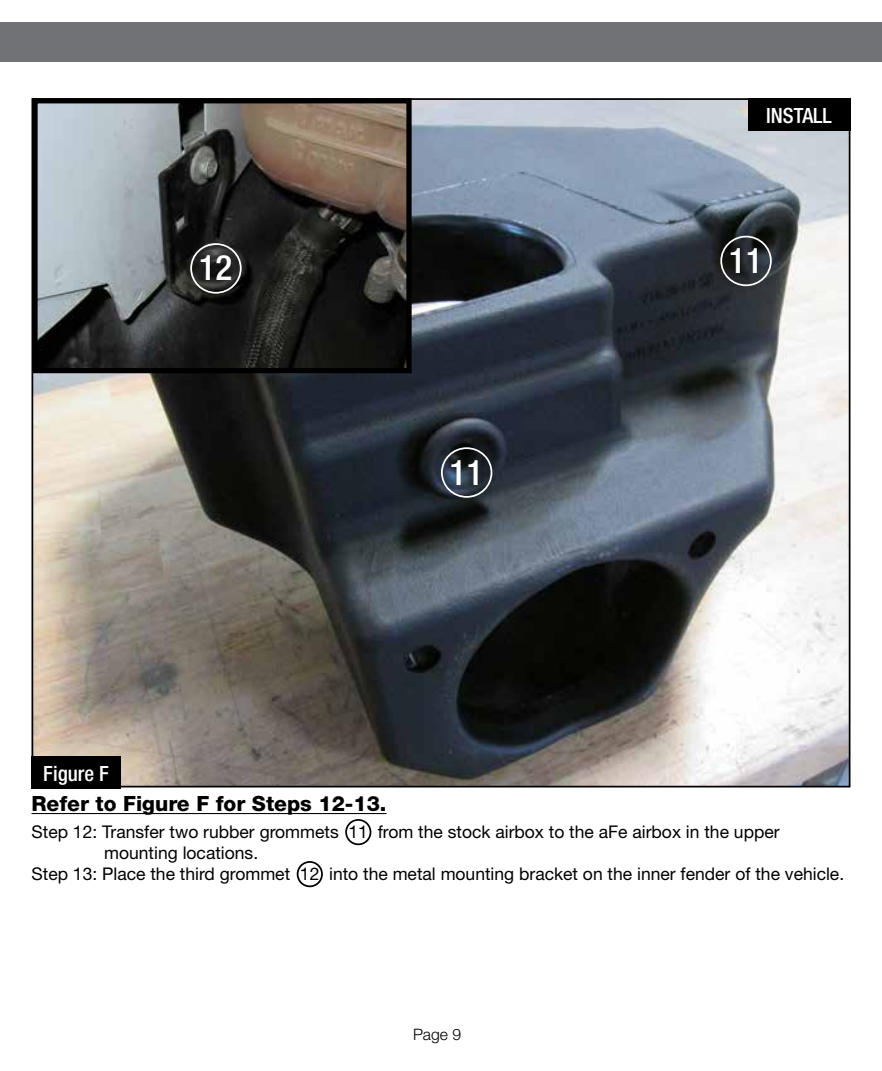
<style>
.page{position:relative;width:882px;height:1071px;background:#fff}
.page>*{position:absolute;margin:0;border:0;box-sizing:border-box;transform-origin:0 0}
.t1{font:500 condensed 35px "Helvetica Neue";color:#fff}
.t2{font:800 21px "Helvetica Neue";color:#000}
.t3{font:500 condensed 21px "Helvetica Neue";color:#fff}
.t4{font:17.5px "Helvetica Neue";color:#000}
.t5{font:300 15.75px "Helvetica Neue";color:#000}
</style>
<div class="page">
<div style="left:0;top:23px;width:882px;height:39px;background:#717275"></div>
<img style="left:35px;top:101px;width:812px;height:683px">
<div style="left:32px;top:756px;width:89px;height:33px;background:#000"></div>
<hr style="left:32px;top:813px;width:355px;height:1px;background:#000">
<div style="left:297px;top:861px;width:26px;height:26px;border:2px solid #000;border-radius:50%"></div>
<div style="left:345px;top:819px;width:26px;height:26px;border:2px solid #000;border-radius:50%"></div>
<img style="left:38px;top:104px;width:368px;height:263px">
<div style="left:32px;top:98px;width:380px;height:275px;border:5px solid #000"></div>
<div style="left:441px;top:447px;width:51px;height:51px;border:2px solid #fff;border-radius:50%"></div>
<div style="left:720px;top:236px;width:52px;height:50px;border:2px solid #fff;border-radius:50%"></div>
<div style="left:190px;top:243px;width:52px;height:51px;border:2px solid #fff;border-radius:50%"></div>
<div style="left:748px;top:98px;width:102px;height:33px;background:#000"></div>
<p class="t3" style="left:766px;top:103px;width:67px">INSTALL</p>
<h1 class="t1" style="left:199px;top:247px;width:35px">12</h1>
<h1 class="t1" style="left:729px;top:240px;width:35px">11</h1>
<h1 class="t1" style="left:450px;top:451px;width:35px">11</h1>
<p class="t3" style="left:43px;top:761px;width:67px">Figure F</p>
<p class="t2" style="left:32px;top:791px;width:357px">Refer to Figure F for Steps 12-13.</p>
<p class="t4" style="left:32px;top:821px;width:750px">Step 12: Transfer two rubber grommets 11 from the stock airbox to the aFe airbox in the upper</p>
<p class="t4" style="left:104px;top:842px;width:155px">mounting locations.</p>
<p class="t4" style="left:32px;top:863px;width:814px">Step 13: Place the third grommet 12 into the metal mounting bracket on the inner fender of the vehicle.</p>
<p class="t5" style="left:413px;top:1024px;width:50px">Page 9</p>
</div>
